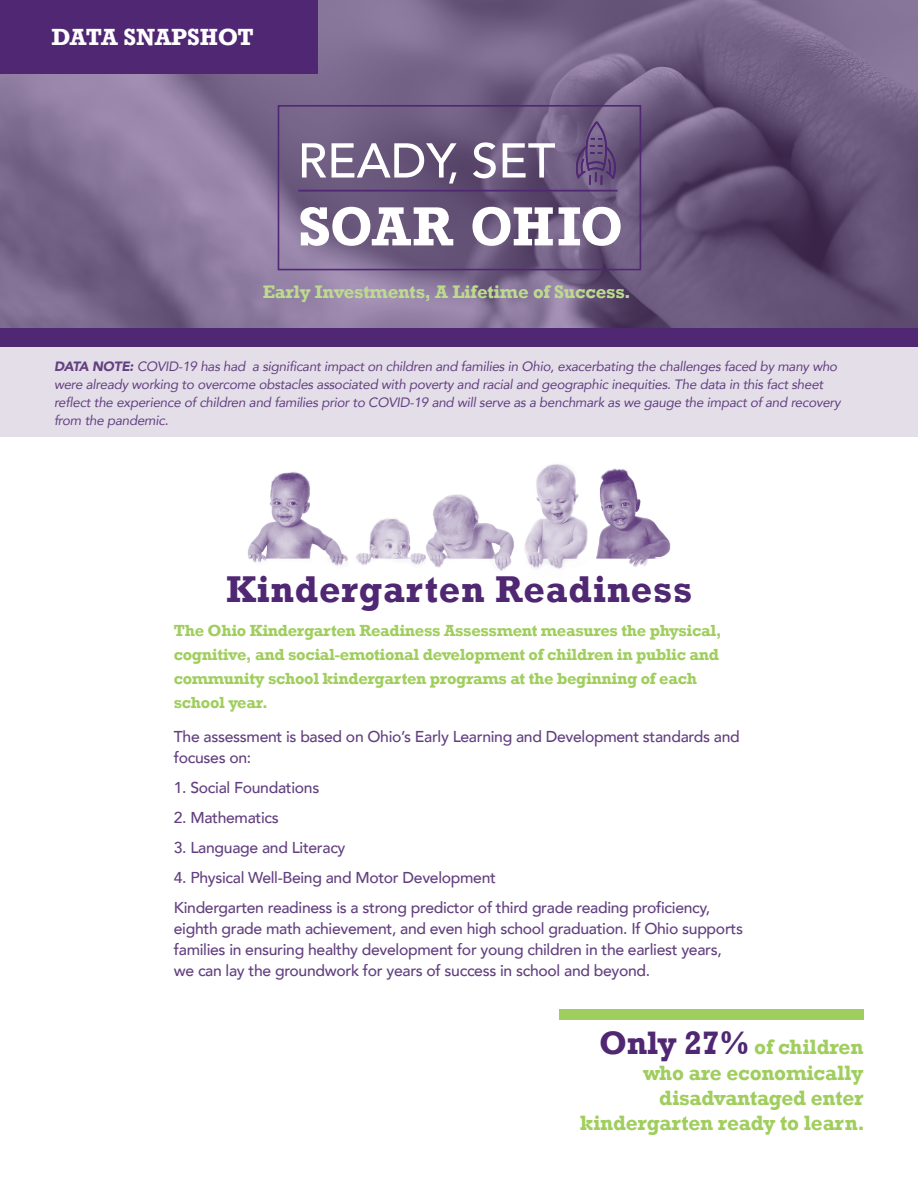
<style>
.page{position:relative;width:918px;height:1188px;background:#fff}
.page>*{position:absolute;margin:0;border:0;box-sizing:border-box;transform-origin:0 0}
.t1{font:700 38.25px "Rockwell";letter-spacing:.02em;color:#502772}
.t2{font:700 24px "Rockwell";letter-spacing:-.015em;color:#fff}
.t3{font:700 21.3px/25px "Rockwell";letter-spacing:-.01em;color:#a0ce5e;text-align:right}
.t4{font:700 18.6px "Rockwell";letter-spacing:-.01em;color:#bcdb8e}
.t5{font:700 16.5px/24px "Rockwell";letter-spacing:-.02em;color:#a0ce5e}
.t6{font:500 15.75px/21px "Avenir";letter-spacing:-.02em;color:#634080}
.t7{font:italic 13.5px/18px "Avenir";letter-spacing:-.02em;color:#634080}
.s1{font-weight:900}
.s2{font-size:33.3px;color:#502772}
</style>
<div class="page">
<div style="left:1px;top:343px;width:917px;height:93px;background:#e4dee9"></div>
<svg style="left:0;top:0;width:918px;height:328px"></svg>
<div style="left:278px;top:105px;width:363px;height:165px;border:2px solid #502772"></div>
<svg style="left:576px;top:121px;width:40px;height:64px"></svg>
<svg style="left:302px;top:143px;width:155px;height:41px"></svg>
<svg style="left:473px;top:142px;width:23px;height:36px"></svg>
<svg style="left:503px;top:143px;width:52px;height:35px"></svg>
<svg style="left:300px;top:207px;width:153px;height:39px"></svg>
<svg style="left:472px;top:207px;width:81px;height:39px"></svg>
<svg style="left:559px;top:207px;width:62px;height:39px"></svg>
<hr style="left:298px;top:190px;width:320px;height:2px;background:#502772">
<div style="left:0;top:0;width:318px;height:73px;background:#502772"></div>
<img style="left:248px;top:464px;width:423px;height:107px">
<div style="left:0;top:328px;width:918px;height:19px;background:#502772"></div>
<div style="left:559px;top:1009px;width:304px;height:11px;background:#a0ce5e"></div>
<p class="t2" style="left:52px;top:23px;width:204px">DATA SNAPSHOT</p>
<p class="t4" style="left:263px;top:280px;width:370px">Early Investments, A Lifetime of Success.</p>
<p class="t7" style="left:54px;top:357px;width:788px"><span class="s1">DATA NOTE:</span> COVID-19 has had a significant impact on children and families in Ohio, exacerbating the challenges faced by many who were already working to overcome obstacles associated with poverty and racial and geographic inequities. The data in this fact sheet reflect the experience of children and families prior to COVID-19 and will serve as a benchmark as we gauge the impact of and recovery from the pandemic.</p>
<p class="t1" style="left:226px;top:566px;width:467px">Kindergarten Readiness</p>
<p class="t5" style="left:174px;top:618px;width:549px">The Ohio Kindergarten Readiness Assessment measures the physical, cognitive, and social-emotional development of children in public and community school kindergarten programs at the beginning of each school year.</p>
<p class="t6" style="left:174px;top:725px;width:567px">The assessment is based on Ohio’s Early Learning and Development standards and focuses on:</p>
<p class="t6" style="left:174px;top:776px;width:147px">1. Social Foundations</p>
<p class="t6" style="left:174px;top:806px;width:106px">2. Mathematics</p>
<p class="t6" style="left:174px;top:836px;width:173px">3. Language and Literacy</p>
<p class="t6" style="left:174px;top:866px;width:324px">4. Physical Well-Being and Motor Development</p>
<p class="t6" style="left:174px;top:896px;width:571px">Kindergarten readiness is a strong predictor of third grade reading proficiency, eighth grade math achievement, and even high school graduation. If Ohio supports families in ensuring healthy development for young children in the earliest years, we can lay the groundwork for years of success in school and beyond.</p>
<p class="t3" style="left:580px;top:1035px;width:287px"><span class="s2">Only 27%</span> of children who are economically disadvantaged enter kindergarten ready to learn.</p>
</div>
